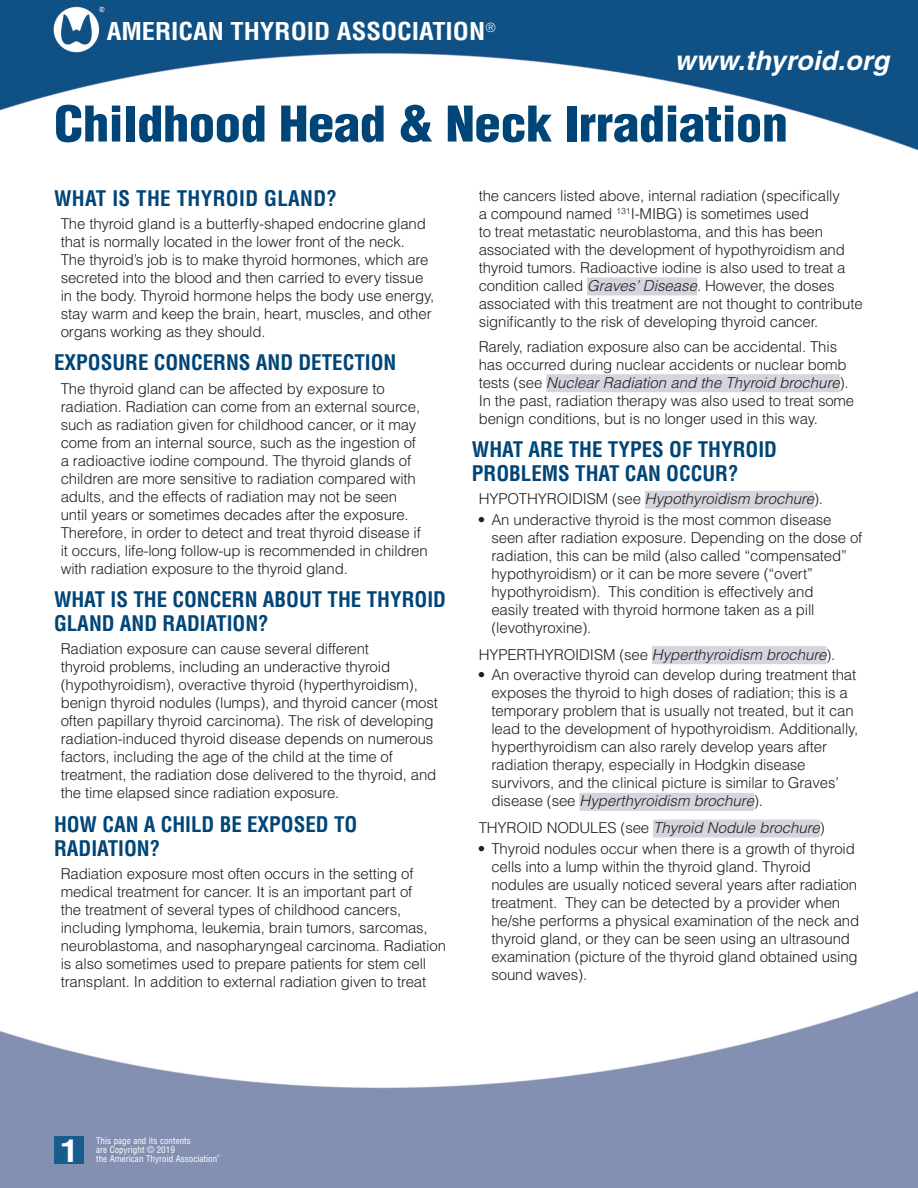
<style>
.page{position:relative;width:918px;height:1188px;background:#fff}
.page>*{position:absolute;margin:0;border:0;box-sizing:border-box;transform-origin:0 0}
.t1{font:900 condensed 48px "Helvetica";letter-spacing:-.01em;color:#004577;scale:1.1 1}
.t2{font:700 condensed 30px "Helvetica";color:#fff;scale:1.18 1}
.t3{font:italic 700 27px "Helvetica";letter-spacing:.01em;color:#fff}
.t4{font:700 condensed 24px "Helvetica";color:#fff;scale:1.1 1}
.t5{font:700 condensed 21px/24px "Helvetica";color:#004577}
.t6{font:300 15px/18px "Helvetica";letter-spacing:-.01em;color:#231f20}
.t7{font:italic 300 15px "Helvetica";color:#231f20}
.t8{font:condensed 9px/9px "Helvetica";letter-spacing:.005em;color:#fff}
.t9{font:300 condensed 3.45px "Helvetica";color:#fff}
.s1{font-style:italic}
.s2{font-style:normal}
</style>
<div class="page">
<img style="left:0;top:0;width:918px;height:1188px">
<div style="left:55px;top:1136px;width:29px;height:28px;background:#175c8c"></div>
<div style="left:587px;top:277px;width:110px;height:18px;background:#d4d5dd"></div>
<div style="left:546px;top:374px;width:294px;height:18px;background:#d4d5dd"></div>
<div style="left:645px;top:491px;width:169px;height:18px;background:#d4d5dd"></div>
<div style="left:652px;top:646px;width:174px;height:18px;background:#d4d5dd"></div>
<div style="left:580px;top:793px;width:174px;height:18px;background:#d4d5dd"></div>
<div style="left:653px;top:820px;width:167px;height:18px;background:#d4d5dd"></div>
<h3 class="t4" style="left:107px;top:16px;width:355px">AMERICAN THYROID ASSOCIATION<sup>®</sup></h3>
<h3 class="t3" style="left:675px;top:44px;width:216px">www.thyroid.org</h3>
<h1 class="t1" style="left:54px;top:94px;width:669px">Childhood Head &amp; Neck Irradiation</h1>
<h3 class="t5" style="left:54px;top:186px;width:285px">WHAT IS THE THYROID GLAND?</h3>
<p class="t6" style="left:61px;top:214px;width:375px">The thyroid gland is a butterfly-shaped endocrine gland that is normally located in the lower front of the neck.<br>The thyroid’s job is to make thyroid hormones, which are secreted into the blood and then carried to every tissue in the body. Thyroid hormone helps the body use energy, stay warm and keep the brain, heart, muscles, and other organs working as they should.</p>
<h3 class="t5" style="left:54px;top:351px;width:344px">EXPOSURE CONCERNS AND DETECTION</h3>
<p class="t6" style="left:61px;top:379px;width:368px">The thyroid gland can be affected by exposure to radiation. Radiation can come from an external source, such as radiation given for childhood cancer, or it may come from an internal source, such as the ingestion of a radioactive iodine compound. The thyroid glands of children are more sensitive to radiation compared with adults, and the effects of radiation may not be seen until years or sometimes decades after the exposure.<br>Therefore, in order to detect and treat thyroid disease if it occurs, life-long follow-up is recommended in children with radiation exposure to the thyroid gland.</p>
<h3 class="t5" style="left:54px;top:587px;width:394px">WHAT IS THE CONCERN ABOUT THE THYROID<br>GLAND AND RADIATION?</h3>
<p class="t6" style="left:61px;top:640px;width:379px">Radiation exposure can cause several different<br>thyroid problems, including an underactive thyroid (hypothyroidism), overactive thyroid (hyperthyroidism), benign thyroid nodules (lumps), and thyroid cancer (most often papillary thyroid carcinoma). The risk of developing radiation-induced thyroid disease depends on numerous factors, including the age of the child at the time of treatment, the radiation dose delivered to the thyroid, and the time elapsed since radiation exposure.</p>
<h3 class="t5" style="left:54px;top:812px;width:305px">HOW CAN A CHILD BE EXPOSED TO<br>RADIATION?</h3>
<p class="t6" style="left:61px;top:864px;width:387px">Radiation exposure most often occurs in the setting of medical treatment for cancer. It is an important part of<br>the treatment of several types of childhood cancers, including lymphoma, leukemia, brain tumors, sarcomas, neuroblastoma, and nasopharyngeal carcinoma. Radiation is also sometimes used to prepare patients for stem cell transplant. In addition to external radiation given to treat</p>
<p class="t6" style="left:479px;top:186px;width:386px">the cancers listed above, internal radiation (specifically<br>a compound named <sup>131</sup>I-MIBG) is sometimes used<br>to treat metastatic neuroblastoma, and this has been associated with the development of hypothyroidism and thyroid tumors. Radioactive iodine is also used to treat a condition called <span class="s1">Graves’ Disease</span>. However, the doses associated with this treatment are not thought to contribute significantly to the risk of developing thyroid cancer.</p>
<p class="t6" style="left:479px;top:337px;width:377px">Rarely, radiation exposure also can be accidental. This has occurred during nuclear accidents or nuclear bomb tests (see <span class="s1">Nuclear Radiation and the Thyroid brochure</span>).<br>In the past, radiation therapy was also used to treat some benign conditions, but is no longer used in this way.</p>
<h3 class="t5" style="left:472px;top:437px;width:307px">WHAT ARE THE TYPES OF THYROID<br>PROBLEMS THAT CAN OCCUR?</h3>
<p class="t7" style="left:479px;top:490px;width:346px"><span class="s2">HYPOTHYROIDISM (see</span> Hypothyroidism brochure<span class="s2">).</span></p>
<p class="t6" style="left:491px;top:511px;width:372px;text-indent:-14px">• An underactive thyroid is the most common disease seen after radiation exposure. Depending on the dose of radiation, this can be mild (also called “compensated” hypothyroidism) or it can be more severe (“overt” hypothyroidism). This condition is effectively and<br>easily treated with thyroid hormone taken as a pill (levothyroxine).</p>
<p class="t7" style="left:479px;top:645px;width:358px"><span class="s2">HYPERTHYROIDISM (see</span> Hyperthyroidism brochure<span class="s2">).</span></p>
<p class="t6" style="left:491px;top:666px;width:368px;text-indent:-14px">• An overactive thyroid can develop during treatment that exposes the thyroid to high doses of radiation; this is a temporary problem that is usually not treated, but it can lead to the development of hypothyroidism. Additionally, hyperthyroidism can also rarely develop years after radiation therapy, especially in Hodgkin disease survivors, and the clinical picture is similar to Graves’ disease (see <span class="s1">Hyperthyroidism brochure</span>).</p>
<p class="t7" style="left:479px;top:818px;width:348px"><span class="s2">THYROID NODULES (see</span> Thyroid Nodule brochure<span class="s2">)</span></p>
<p class="t6" style="left:491px;top:839px;width:369px;text-indent:-14px">• Thyroid nodules occur when there is a growth of thyroid cells into a lump within the thyroid gland. Thyroid nodules are usually noticed several years after radiation treatment. They can be detected by a provider when he/she performs a physical examination of the neck and thyroid gland, or they can be seen using an ultrasound examination (picture of the thyroid gland obtained using sound waves).</p>
<h2 class="t2" style="left:60px;top:1132px;width:16px">1</h2>
<p class="t8" style="left:96px;top:1136px;width:123px">This page and its contents<br>are Copyright © 2019<br>the American Thyroid Association</p>
<p class="t9" style="left:217px;top:1154px;width:4px">®</p>
</div>
